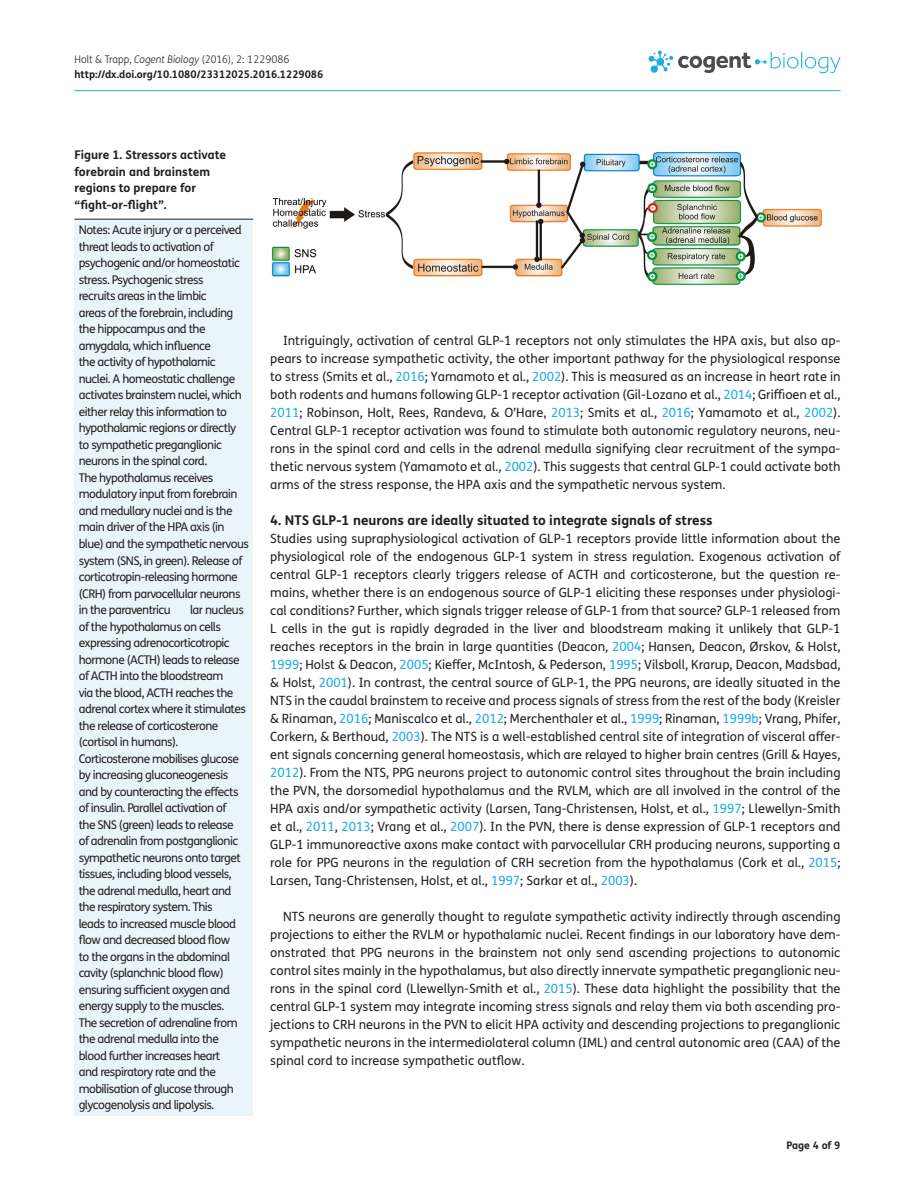
<style>
.page{position:relative;width:915px;height:1191px;background:#fff}
.page>*{position:absolute;margin:0;border:0;box-sizing:border-box;transform-origin:0 0}
.t1{font:700 13.5px "FS Me Pro";color:#231f20}
.t2{font:12.75px/18px "FS Me Pro";color:#231f20;text-align:justify}
.t3{font:12px/16.5px "FS Me Pro";letter-spacing:-.045em;color:#231f20}
.t4{font:700 12px/16.5px "FS Me Pro";color:#231f20}
.t5{font:700 10.5px/15px "FS Me Pro";color:#231f20}
.s1{font-weight:300}
.s2{font-weight:300;font-style:italic}
.s3{color:#1bace1}
</style>
<div class="page">
<hr style="left:74px;top:90px;width:766px;height:1px;background:#1bace1">
<svg style="left:648px;top:51px;width:192px;height:22px"></svg>
<div style="left:74px;top:219px;width:179px;height:896px;background:#eaf5fb"></div>
<hr style="left:74px;top:219px;width:179px;height:1px;background:#231f20">
<img style="left:271px;top:151px;width:551px;height:134px">
<p class="t5" style="left:74px;top:51px;width:250px"><span class="s1">Holt &amp; Trapp,</span> <span class="s2">Cogent Biology</span> <span class="s1">(2016), 2: 1229086 </span>http://dx.doi.org/10.1080/23312025.2016.1229086</p>
<p class="t4" style="left:74px;top:146px;width:153px">Figure 1. Stressors activate forebrain and brainstem regions to prepare for “fight-or-flight”.</p>
<p class="t3" style="left:79px;top:222px;width:172px">Notes: Acute injury or a perceived threat leads to activation of psychogenic and/or homeostatic stress. Psychogenic stress<br>recruits areas in the limbic<br>areas of the forebrain, including the hippocampus and the amygdala, which influence<br>the activity of hypothalamic nuclei. A homeostatic challenge activates brainstem nuclei, which either relay this information to hypothalamic regions or directly to sympathetic preganglionic neurons in the spinal cord.<br>The hypothalamus receives modulatory input from forebrain and medullary nuclei and is the main driver of the HPA axis (in blue) and the sympathetic nervous system (SNS, in green). Release of corticotropin-releasing hormone (CRH) from parvocellular neurons in the paraventricu</p>
<p class="t3" style="left:79px;top:601px;width:169px;text-indent:111px">lar nucleus of the hypothalamus on cells expressing adrenocorticotropic hormone (ACTH) leads to release of ACTH into the bloodstream<br>via the blood, ACTH reaches the adrenal cortex where it stimulates the release of corticosterone (cortisol in humans).<br>Corticosterone mobilises glucose by increasing gluconeogenesis and by counteracting the effects of insulin. Parallel activation of the SNS (green) leads to release of adrenalin from postganglionic sympathetic neurons onto target tissues, including blood vessels, the adrenal medulla, heart and the respiratory system. This<br>leads to increased muscle blood flow and decreased blood flow<br>to the organs in the abdominal cavity (splanchnic blood flow) ensuring sufficient oxygen and energy supply to the muscles.<br>The secretion of adrenaline from the adrenal medulla into the blood further increases heart<br>and respiratory rate and the mobilisation of glucose through glycogenolysis and lipolysis.</p>
<p class="t2" style="left:270px;top:331px;width:571px;text-indent:13px">Intriguingly, activation of central GLP-1 receptors not only stimulates the HPA axis, but also ap&shy;pears to increase sympathetic activity, the other important pathway for the physiological response to stress (Smits et al., <span class="s3">2016</span>; Yamamoto et al., <span class="s3">2002</span>). This is measured as an increase in heart rate in both rodents and humans following GLP-1 receptor activation (Gil-Lozano et al., <span class="s3">2014</span>; Griffioen et al., <span class="s3">2011</span>; Robinson, Holt, Rees, Randeva, &amp; O’Hare, <span class="s3">2013</span>; Smits et al., <span class="s3">2016</span>; Yamamoto et al., <span class="s3">2002</span>).<br>Central GLP-1 receptor activation was found to stimulate both autonomic regulatory neurons, neu&shy;rons in the spinal cord and cells in the adrenal medulla signifying clear recruitment of the sympa&shy;thetic nervous system (Yamamoto et al., <span class="s3">2002</span>). This suggests that central GLP-1 could activate both arms of the stress response, the HPA axis and the sympathetic nervous system.</p>
<p class="t1" style="left:270px;top:509px;width:444px">4. NTS GLP-1 neurons are ideally situated to integrate signals of stress</p>
<p class="t2" style="left:270px;top:529px;width:571px">Studies using supraphysiological activation of GLP-1 receptors provide little information about the physiological role of the endogenous GLP-1 system in stress regulation. Exogenous activation of central GLP-1 receptors clearly triggers release of ACTH and corticosterone, but the question re&shy;mains, whether there is an endogenous source of GLP-1 eliciting these responses under physiologi&shy;cal conditions? Further, which signals trigger release of GLP-1 from that source? GLP-1 released from L cells in the gut is rapidly degraded in the liver and bloodstream making it unlikely that GLP-1 reaches receptors in the brain in large quantities (Deacon, <span class="s3">2004</span>; Hansen, Deacon, Ørskov, &amp; Holst, <span class="s3">1999</span>; Holst &amp; Deacon, <span class="s3">2005</span>; Kieffer, McIntosh, &amp; Pederson, <span class="s3">1995</span>; Vilsboll, Krarup, Deacon, Madsbad, &amp; Holst, <span class="s3">2001</span>). In contrast, the central source of GLP-1, the PPG neurons, are ideally situated in the NTS in the caudal brainstem to receive and process signals of stress from the rest of the body (Kreisler &amp; Rinaman, <span class="s3">2016</span>; Maniscalco et al., <span class="s3">2012</span>; Merchenthaler et al., <span class="s3">1999</span>; Rinaman, <span class="s3">1999b</span>; Vrang, Phifer, Corkern, &amp; Berthoud, <span class="s3">2003</span>). The NTS is a well-established central site of integration of visceral affer&shy;ent signals concerning general homeostasis, which are relayed to higher brain centres (Grill &amp; Hayes, <span class="s3">2012</span>). From the NTS, PPG neurons project to autonomic control sites throughout the brain including the PVN, the dorsomedial hypothalamus and the RVLM, which are all involved in the control of the HPA axis and/or sympathetic activity (Larsen, Tang-Christensen, Holst, et al., <span class="s3">1997</span>; Llewellyn-Smith et al., <span class="s3">2011</span>, <span class="s3">2013</span>; Vrang et al., <span class="s3">2007</span>). In the PVN, there is dense expression of GLP-1 receptors and GLP-1 immunoreactive axons make contact with parvocellular CRH producing neurons, supporting a role for PPG neurons in the regulation of CRH secretion from the hypothalamus (Cork et al., <span class="s3">2015</span>; Larsen, Tang-Christensen, Holst, et al., <span class="s3">1997</span>; Sarkar et al., <span class="s3">2003</span>).</p>
<p class="t2" style="left:270px;top:907px;width:571px;text-indent:13px">NTS neurons are generally thought to regulate sympathetic activity indirectly through ascending projections to either the RVLM or hypothalamic nuclei. Recent findings in our laboratory have dem&shy;onstrated that PPG neurons in the brainstem not only send ascending projections to autonomic control sites mainly in the hypothalamus, but also directly innervate sympathetic preganglionic neu&shy;rons in the spinal cord (Llewellyn-Smith et al., <span class="s3">2015</span>). These data highlight the possibility that the central GLP-1 system may integrate incoming stress signals and relay them via both ascending pro&shy;jections to CRH neurons in the PVN to elicit HPA activity and descending projections to preganglionic sympathetic neurons in the intermediolateral column (IML) and central autonomic area (CAA) of the spinal cord to increase sympathetic outflow.</p>
<p class="t5" style="left:786px;top:1137px;width:56px">Page 4 of 9</p>
</div>
